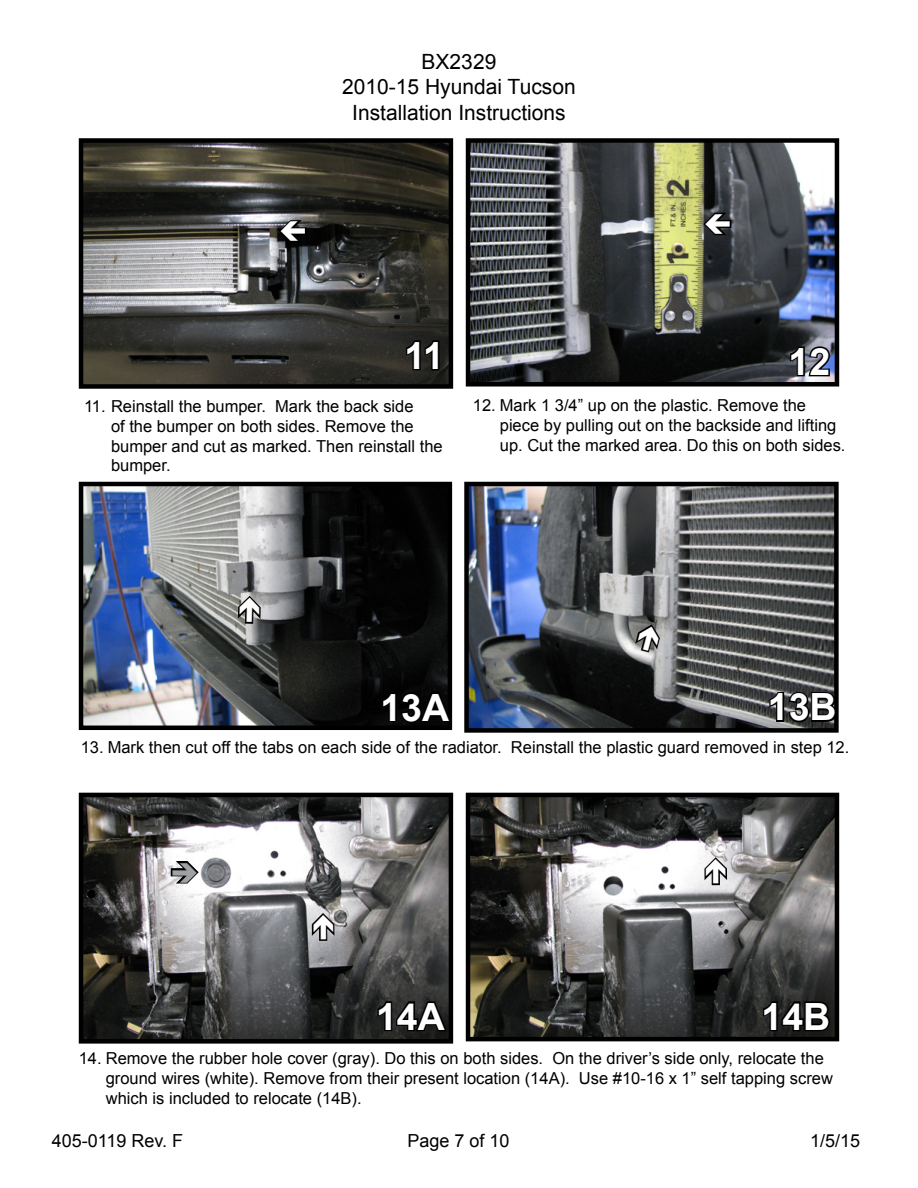
<style>
.page{position:relative;width:918px;height:1188px;background:#fff}
.page>*{position:absolute;margin:0;border:0;box-sizing:border-box;transform-origin:0 0}
.t1{font:700 37.5px "Arial";color:#fff}
.t2{font:21px/25.2px "Arial";color:#000;text-align:center}
.t3{font:18px "Arial";color:#000}
.t4{font:16.5px/19.8px "Arial";color:#000}
</style>
<div class="page">
<img style="left:84px;top:487px;width:363px;height:238px">
<div style="left:79px;top:482px;width:373px;height:248px;border:4px solid #000"></div>
<svg style="left:380px;top:690px;width:73px;height:34px;background:#060606"></svg>
<img style="left:469px;top:487px;width:365px;height:241px">
<div style="left:464px;top:482px;width:375px;height:251px;border:4px solid #000"></div>
<svg style="left:768px;top:690px;width:71px;height:34px;background:#2c2c2c"></svg>
<img style="left:84px;top:798px;width:364px;height:241px">
<div style="left:79px;top:793px;width:374px;height:251px;border:4px solid #000"></div>
<svg style="left:376px;top:999px;width:73px;height:34px;background:#191918"></svg>
<img style="left:471px;top:798px;width:363px;height:238px">
<div style="left:466px;top:793px;width:373px;height:248px;border:4px solid #000"></div>
<svg style="left:761px;top:1000px;width:71px;height:33px;background:#131312"></svg>
<img style="left:84px;top:143px;width:364px;height:241px">
<div style="left:79px;top:138px;width:374px;height:251px;border:4px solid #000"></div>
<svg style="left:404px;top:339px;width:37px;height:33px"></svg>
<img style="left:471px;top:143px;width:363px;height:239px">
<div style="left:466px;top:138px;width:373px;height:249px;border:4px solid #000"></div>
<svg style="left:789px;top:344px;width:43px;height:34px"></svg>
<svg style="left:236px;top:594px;width:27px;height:31px"></svg>
<svg style="left:633px;top:622px;width:29px;height:32px"></svg>
<svg style="left:702px;top:855px;width:28px;height:32px"></svg>
<svg style="left:169px;top:859px;width:32px;height:27px"></svg>
<svg style="left:309px;top:911px;width:28px;height:31px"></svg>
<svg style="left:277px;top:218px;width:31px;height:27px"></svg>
<svg style="left:701px;top:210px;width:32px;height:28px"></svg>
<p class="t2" style="left:342px;top:50px;width:235px">BX2329<br>2010-15 Hyundai Tucson<br>Installation Instructions</p>
<h1 class="t1" style="left:404px;top:331px;width:41px">11</h1>
<h1 class="t1" style="left:789px;top:337px;width:43px">12</h1>
<p class="t4" style="left:500px;top:396px;width:347px;text-indent:-27px">12. Mark 1 3/4” up on the plastic. Remove the piece by pulling out on the backside and lifting up. Cut the marked area. Do this on both sides.</p>
<p class="t4" style="left:111px;top:397px;width:333px;text-indent:-27px">11. Reinstall the bumper. Mark the back side<br>of the bumper on both sides. Remove the bumper and cut as marked. Then reinstall the bumper.</p>
<h1 class="t1" style="left:768px;top:682px;width:70px">13B</h1>
<h1 class="t1" style="left:380px;top:682px;width:70px">13A</h1>
<p class="t4" style="left:81px;top:738px;width:770px">13. Mark then cut off the tabs on each side of the radiator. Reinstall the plastic guard removed in step 12.</p>
<h1 class="t1" style="left:376px;top:992px;width:70px">14A</h1>
<h1 class="t1" style="left:761px;top:992px;width:70px">14B</h1>
<p class="t4" style="left:106px;top:1049px;width:729px;text-indent:-27px">14. Remove the rubber hole cover (gray). Do this on both sides. On the driver’s side only, relocate the ground wires (white). Remove from their present location (14A). Use #10-16 x 1” self tapping screw which is included to relocate (14B).</p>
<p class="t3" style="left:52px;top:1129px;width:133px">405-0119 Rev. F</p>
<p class="t3" style="left:407px;top:1129px;width:104px">Page 7 of 10</p>
<p class="t3" style="left:810px;top:1129px;width:52px">1/5/15</p>
</div>
